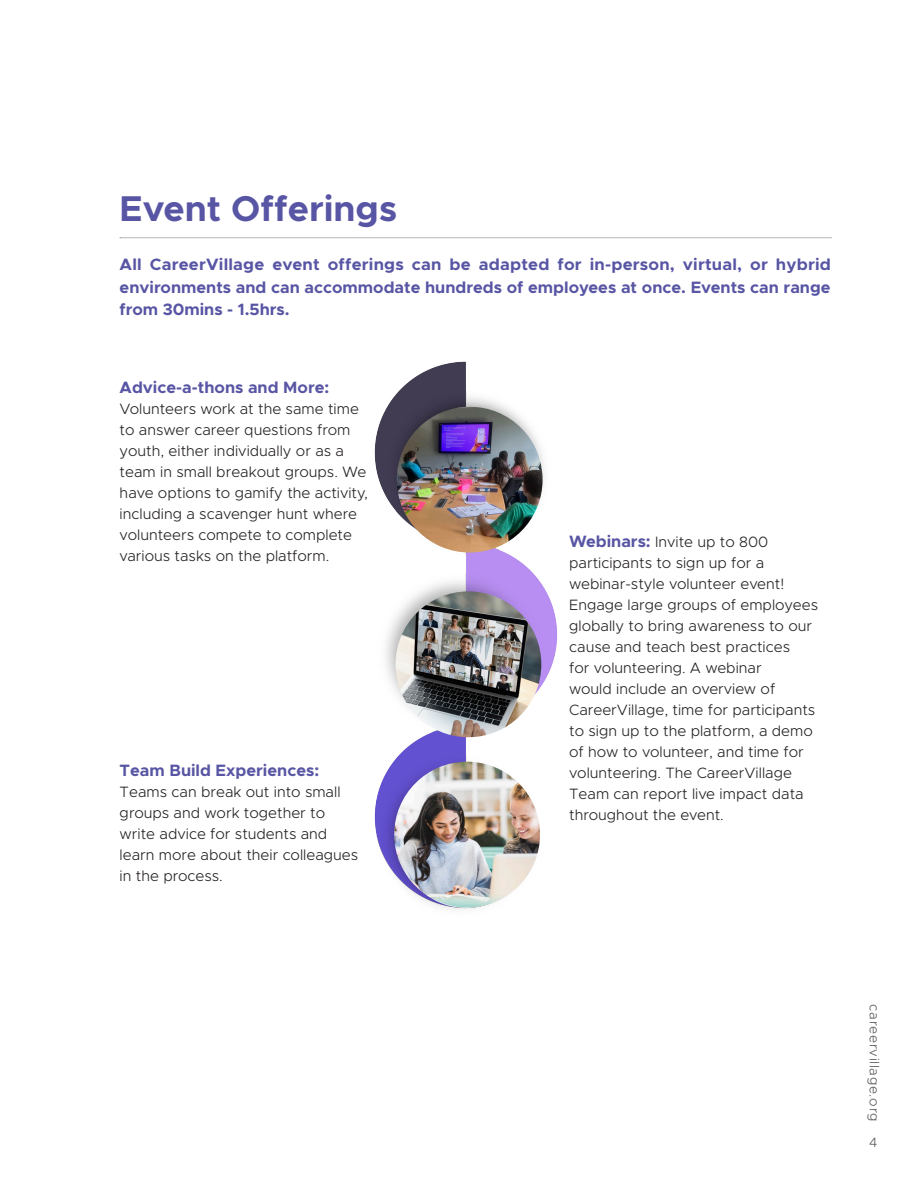
<style>
.page{position:relative;width:918px;height:1188px;background:#fff}
.page>*{position:absolute;margin:0;border:0;box-sizing:border-box;transform-origin:0 0}
.t1{font:700 36px "Metropolis";color:#5855a4}
.t2{font:700 16.5px/22.5px "Metropolis";color:#5855a4;text-align:justify}
.t3{font:300 15px/21px "Metropolis";color:#231f20}
.t4{font:300 13.5px "Metropolis";letter-spacing:.05em;color:#57585a}
.s1{font-weight:700;font-size:16.5px;color:#5855a4}
</style>
<div class="page">
<img style="left:374px;top:361px;width:184px;height:548px">
<svg style="left:120px;top:238px;width:711px;height:1px"></svg>
<img style="left:396px;top:591px;width:145px;height:146px;border-radius:73px">
<img style="left:397px;top:407px;width:146px;height:146px;border-radius:73px">
<img style="left:394px;top:762px;width:146px;height:146px;border-radius:73px">
<h1 class="t1" style="left:120px;top:186px;width:279px">Event Offerings</h1>
<p class="t2" style="left:120px;top:253px;width:713px">All CareerVillage event offerings can be adapted for in-person, virtual, or hybrid environments and can accommodate hundreds of employees at once. Events can range from 30mins - 1.5hrs.</p>
<p class="t2" style="left:120px;top:376px;width:211px">Advice-a-thons and More:</p>
<p class="t3" style="left:120px;top:399px;width:250px">Volunteers work at the same time to answer career questions from youth, either individually or as a team in small breakout groups. We have options to gamify the activity, including a scavenger hunt where volunteers compete to complete various tasks on the platform.</p>
<p class="t2" style="left:120px;top:759px;width:201px">Team Build Experiences:</p>
<p class="t3" style="left:120px;top:781px;width:240px">Teams can break out into small groups and work together to write advice for students and learn more about their colleagues in the process.</p>
<p class="t3" style="left:569px;top:531px;width:250px"><span class="s1">Webinars:</span> Invite up to 800 participants to sign up for a webinar-style volunteer event!<br>Engage large groups of employees globally to bring awareness to our cause and teach best practices<br>for volunteering. A webinar<br>would include an overview of<br>CareerVillage, time for participants to sign up to the platform, a demo of how to volunteer, and time for volunteering. The CareerVillage<br>Team can report live impact data throughout the event.</p>
<p class="t4" style="left:883px;top:1004px;width:119px;rotate:90deg">careervillage.org</p>
<p class="t4" style="left:869px;top:1134px;width:10px">4</p>
</div>
